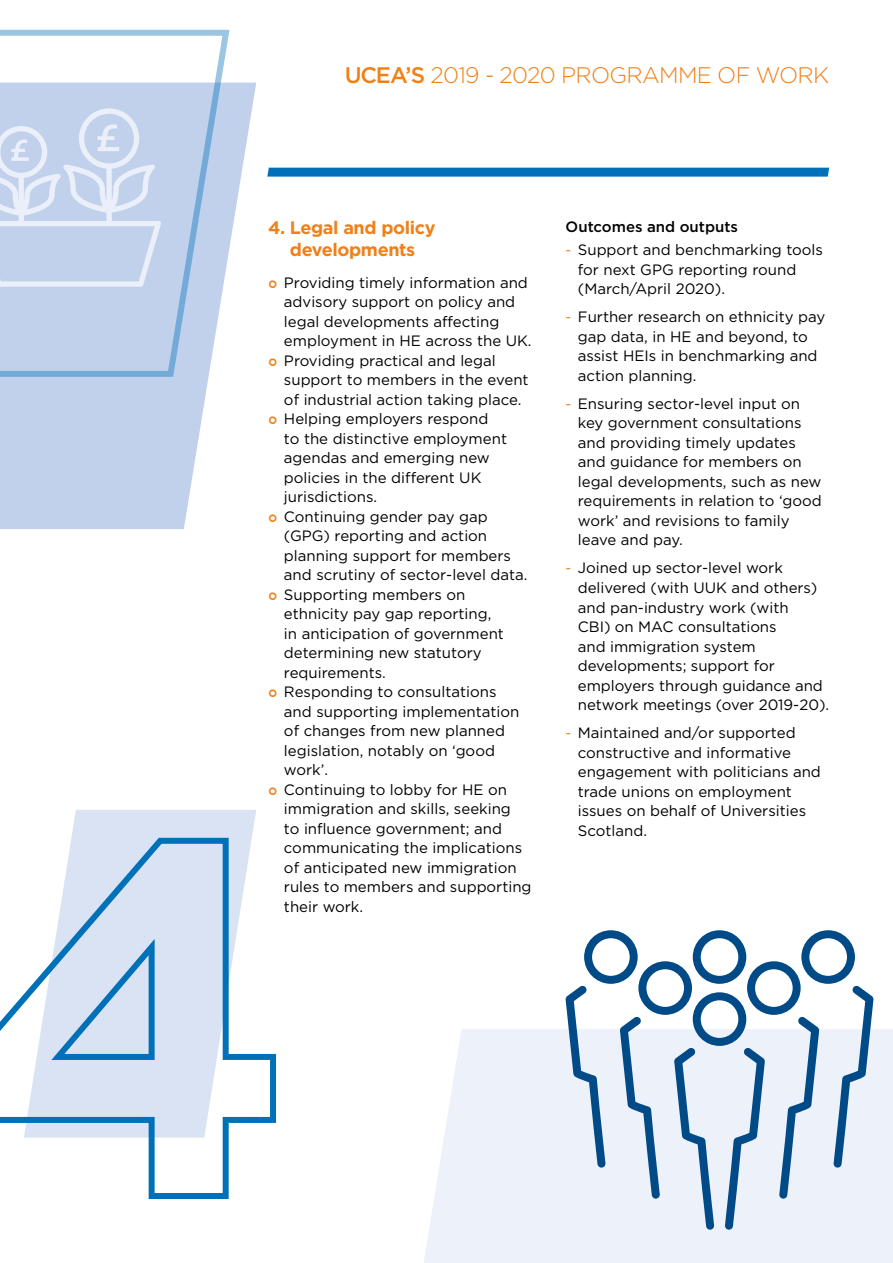
<style>
.page{position:relative;width:893px;height:1263px;background:#fff}
.page>*{position:absolute;margin:0;border:0;box-sizing:border-box;transform-origin:0 0}
.t1{font:300 22.5px "Gotham";letter-spacing:-.03em;color:#f08018}
.t2{font:700 18px/21.6px "Gotham";letter-spacing:-.02em;color:#f08018;text-align:center}
.t3{font:15px/19.5px "Gotham";color:#000}
.t4{font:500 15px "Gotham";color:#000}
.s1{font-weight:500}
.s2{font-size:14.25px;color:#f08018}
</style>
<div class="page">
<div style="left:72px;top:810px;width:184px;height:25px;background:#d9e3f3"></div>
<svg style="left:267px;top:168px;width:562px;height:9px;background:#0b77bc"></svg>
<svg style="left:0;top:83px;width:256px;height:446px;fill:#c1d1eb"></svg>
<svg style="left:0;top:29px;width:233px;height:349px"></svg>
<svg style="left:424px;top:1029px;width:469px;height:234px;background:#eef2f9"></svg>
<svg style="left:565px;top:930px;width:309px;height:300px"></svg>
<svg style="left:0;top:835px;width:277px;height:364px"></svg>
<svg style="left:0;top:108px;width:161px;height:179px;background:#cad7ee"></svg>
<p class="t1" style="left:345px;top:62px;width:486px"><span class="s1">UCEA’S</span> 2019 - 2020 PROGRAMME OF WORK</p>
<p class="t2" style="left:268px;top:216px;width:169px">4. Legal and policy developments</p>
<p class="t3" style="left:284px;top:273px;width:249px">Providing timely information and advisory support on policy and legal developments affecting employment in HE across the UK.</p>
<p class="t3" style="left:284px;top:351px;width:246px">Providing practical and legal support to members in the event of industrial action taking place.</p>
<p class="t3" style="left:284px;top:409px;width:225px">Helping employers respond to the distinctive employment agendas and emerging new policies in the different UK jurisdictions.</p>
<p class="t3" style="left:284px;top:507px;width:245px">Continuing gender pay gap (GPG) reporting and action planning support for members and scrutiny of sector-level data.</p>
<p class="t3" style="left:284px;top:585px;width:222px">Supporting members on ethnicity pay gap reporting, in anticipation of government determining new statutory requirements.</p>
<p class="t3" style="left:284px;top:682px;width:237px">Responding to consultations and supporting implementation of changes from new planned legislation, notably on ‘good work’.</p>
<p class="t3" style="left:284px;top:780px;width:249px">Continuing to lobby for HE on immigration and skills, seeking<br>to influence government; and communicating the implications of anticipated new immigration rules to members and supporting their work.</p>
<p class="t4" style="left:566px;top:218px;width:174px">Outcomes and outputs</p>
<p class="t3" style="left:578px;top:240px;width:247px;text-indent:-12px"><span class="s2">-</span> Support and benchmarking tools for next GPG reporting round (March/April 2020).</p>
<p class="t3" style="left:578px;top:307px;width:249px;text-indent:-12px"><span class="s2">-</span> Further research on ethnicity pay gap data, in HE and beyond, to assist HEIs in benchmarking and action planning.</p>
<p class="t3" style="left:578px;top:394px;width:245px;text-indent:-12px"><span class="s2">-</span> Ensuring sector-level input on key government consultations and providing timely updates and guidance for members on legal developments, such as new requirements in relation to ‘good work’ and revisions to family leave and pay.</p>
<p class="t3" style="left:578px;top:558px;width:253px;text-indent:-12px"><span class="s2">-</span> Joined up sector-level work delivered (with UUK and others) and pan-industry work (with<br>CBI) on MAC consultations<br>and immigration system developments; support for employers through guidance and network meetings (over 2019-20).</p>
<p class="t3" style="left:578px;top:723px;width:245px;text-indent:-12px"><span class="s2">-</span> Maintained and/or supported constructive and informative engagement with politicians and trade unions on employment issues on behalf of Universities<br>Scotland.</p>
</div>
